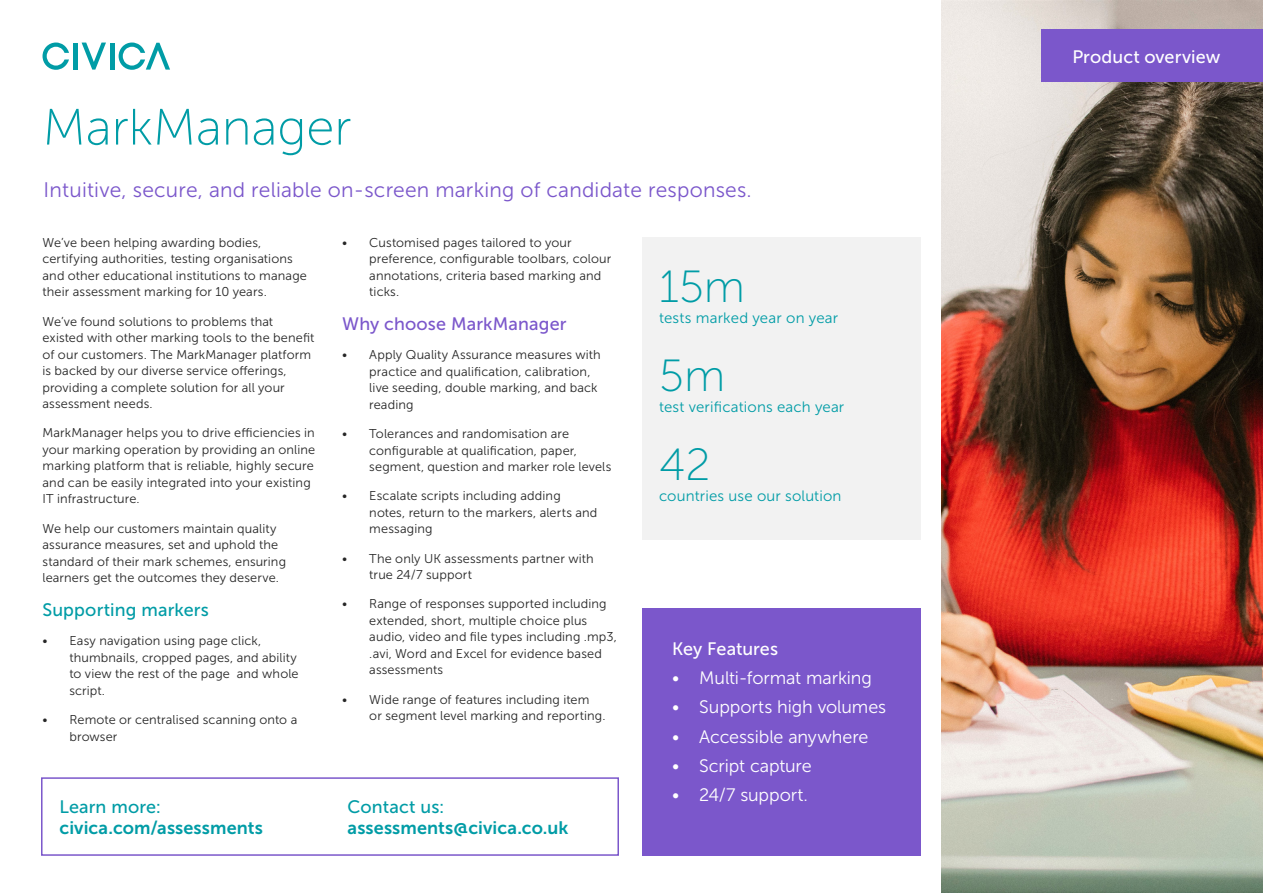
<style>
.page{position:relative;width:1263px;height:893px;background:#fff}
.page>*{position:absolute;margin:0;border:0;box-sizing:border-box;transform-origin:0 0}
.Body{font:51px "Museo Sans 100";letter-spacing:-.005em;color:#009ca6}
.Body-2{font:45px "Museo Sans 100";color:#009ca6}
.Body-3{font:21px "Museo Sans 300";letter-spacing:.01em;color:#7b57cb}
.t1{font:18px "Museo Sans 300";letter-spacing:-.005em;color:#fff}
.t2{font:18px/21px "Museo Sans 700";letter-spacing:.005em;color:#009ca6}
.Body-4{font:18px "Museo Sans 500";color:#fff}
.Body-5{font:18px "Museo Sans 500";letter-spacing:.01em;color:#7b57cb}
.Body-6{font:18px "Museo Sans 500";letter-spacing:.01em;color:#009ca6}
.Body-7{font:15px "Museo Sans 300";letter-spacing:.01em;color:#009ca6}
.Body-8{font:12.75px/16.5px "Museo Sans 300";letter-spacing:.01em;color:#262626}
.s1{font-family:"Museo Sans 500"}
</style>
<div class="page">
<div style="left:642px;top:608px;width:279px;height:248px;background:#7b57cb"></div>
<img style="left:942px;top:0;width:321px;height:893px">
<div style="left:642px;top:237px;width:279px;height:303px;background:#f2f2f2"></div>
<div style="left:1042px;top:30px;width:221px;height:52px;background:#7b57cb"></div>
<hr style="left:74px;top:43px;width:4px;height:27px;background:#009ca6">
<svg style="left:82px;top:43px;width:24px;height:27px"></svg>
<hr style="left:110px;top:43px;width:4px;height:27px;background:#009ca6">
<svg style="left:43px;top:43px;width:26px;height:27px"></svg>
<svg style="left:119px;top:43px;width:51px;height:27px"></svg>
<div style="left:41px;top:777px;width:578px;height:79px;border:2px solid #7b57cb"></div>
<p class="Body" style="left:43px;top:100px;width:310px">MarkManager</p>
<p class="Body-3" style="left:44px;top:179px;width:710px">Intuitive, secure, and reliable on-screen marking of candidate responses.</p>
<p class="Body-8" style="left:43px;top:234px;width:266px">We’ve been helping awarding bodies, certifying authorities, testing organisations and other educational institutions to manage their assessment marking for 10 years.</p>
<p class="Body-8" style="left:43px;top:313px;width:273px">We’ve found solutions to problems that existed with other marking tools to the benefit of our customers. The MarkManager platform is backed by our diverse service offerings, providing a complete solution for all your assessment needs.</p>
<p class="Body-8" style="left:43px;top:425px;width:274px">MarkManager helps you to drive efficiencies in your marking operation by providing an online marking platform that is reliable, highly secure and can be easily integrated into your existing IT infrastructure.</p>
<p class="Body-8" style="left:43px;top:520px;width:245px">We help our customers maintain quality assurance measures, set and uphold the standard of their mark schemes, ensuring learners get the outcomes they deserve.</p>
<p class="Body-6" style="left:43px;top:600px;width:168px">Supporting markers</p>
<p class="Body-8" style="left:70px;top:633px;width:231px;text-indent:-27px">• Easy navigation using page click, thumbnails, cropped pages, and ability to view the rest of the page and whole script.</p>
<p class="Body-8" style="left:70px;top:711px;width:229px;text-indent:-27px">• Remote or centralised scanning onto a browser</p>
<p class="Body-8" style="left:369px;top:234px;width:243px;text-indent:-27px">• Customised pages tailored to your preference, configurable toolbars, colour annotations, criteria based marking and ticks.</p>
<p class="Body-5" style="left:342px;top:314px;width:226px">Why choose MarkManager</p>
<p class="Body-8" style="left:369px;top:347px;width:233px;text-indent:-27px">• Apply Quality Assurance measures with practice and qualification, calibration, live seeding, double marking, and back reading</p>
<p class="Body-8" style="left:369px;top:426px;width:244px;text-indent:-27px">• Tolerances and randomisation are configurable at qualification, paper, segment, question and marker role levels</p>
<p class="Body-8" style="left:369px;top:488px;width:230px;text-indent:-27px">• Escalate scripts including adding notes, return to the markers, alerts and messaging</p>
<p class="Body-8" style="left:369px;top:550px;width:226px;text-indent:-27px">• The only UK assessments partner with true 24/7 support</p>
<p class="Body-8" style="left:369px;top:596px;width:249px;text-indent:-27px">• Range of responses supported including extended, short, multiple choice plus audio, video and file types including .mp3, .avi, Word and Excel for evidence based assessments</p>
<p class="Body-8" style="left:369px;top:691px;width:238px;text-indent:-27px">• Wide range of features including item<br>or segment level marking and reporting.</p>
<p class="t2" style="left:60px;top:796px;width:205px"><span class="s1">Learn more: </span>civica.com/assessments</p>
<p class="t2" style="left:348px;top:796px;width:222px"><span class="s1">Contact us: </span>assessments@civica.co.uk</p>
<p class="Body-2" style="left:659px;top:263px;width:88px">15m</p>
<p class="Body-7" style="left:659px;top:310px;width:181px">tests marked year on year</p>
<p class="Body-2" style="left:659px;top:351px;width:68px">5m</p>
<p class="Body-7" style="left:659px;top:399px;width:187px">test verifications each year</p>
<p class="Body-2" style="left:659px;top:440px;width:53px">42</p>
<p class="Body-7" style="left:659px;top:487px;width:184px">countries use our solution</p>
<p class="Body-4" style="left:672px;top:639px;width:107px">Key Features</p>
<p class="t1" style="left:672px;top:668px;width:201px">• Multi-format marking</p>
<p class="t1" style="left:672px;top:697px;width:215px">• Supports high volumes</p>
<p class="t1" style="left:672px;top:727px;width:198px">• Accessible anywhere</p>
<p class="t1" style="left:672px;top:756px;width:141px">• Script capture</p>
<p class="t1" style="left:672px;top:785px;width:137px">• 24/7 support.</p>
<p class="Body-4" style="left:1072px;top:47px;width:150px">Product overview</p>
</div>
